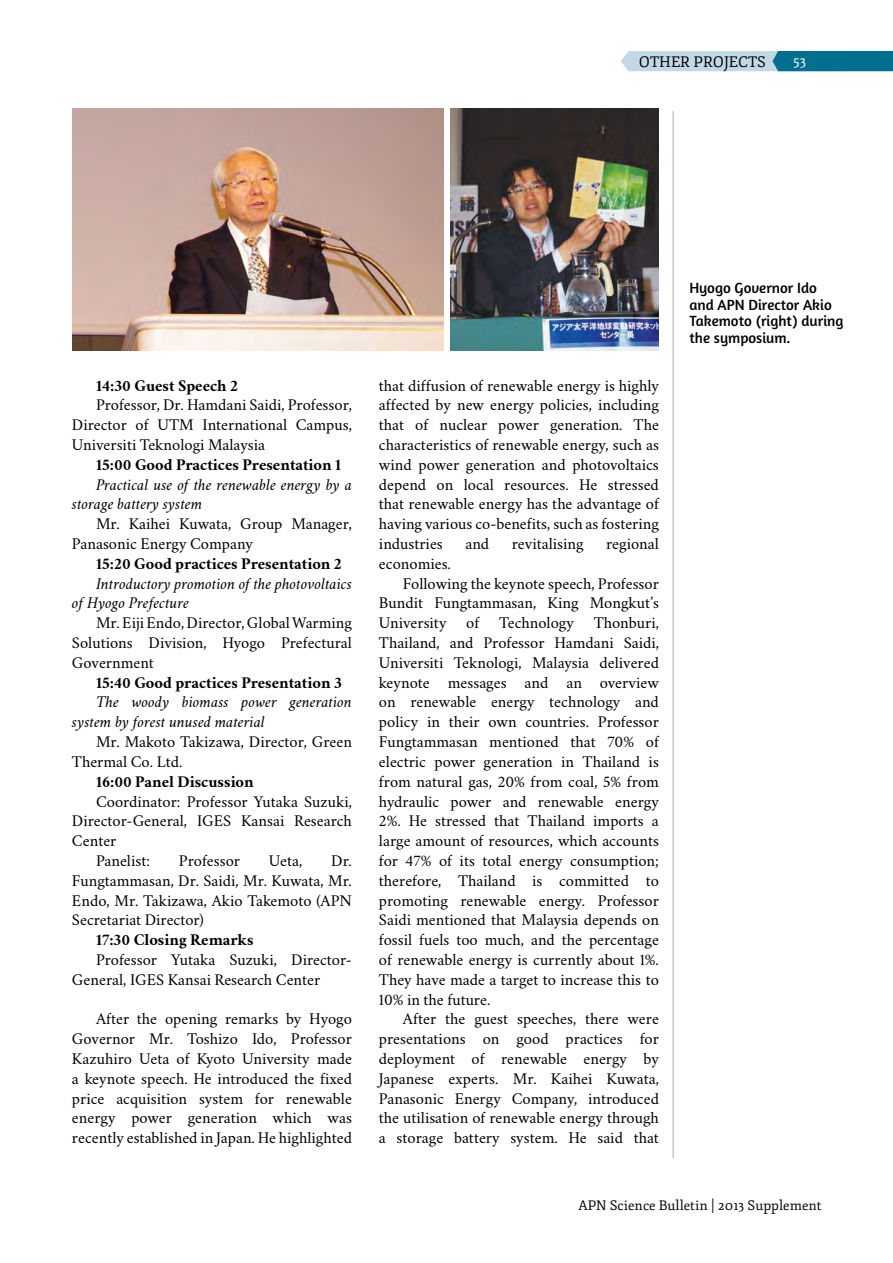
<style>
.page{position:relative;width:893px;height:1263px;background:#fff}
.page>*{position:absolute;margin:0;border:0;box-sizing:border-box;transform-origin:0 0}
.t1{font:16.5px/19.8px "Crimson";color:#000;text-align:justify}
.t2{font:italic 16.5px/19.8px "Crimson";color:#000}
.t3{font:700 16.5px "Crimson";color:#000}
.t4{font:15px/16.5px "Amaranth";color:#000}
.t5{font:15px "Fjord One";color:#000}
.t6{font:15px "Fjord One";color:#fff}
.t7{font:13.5px "Fjord One";color:#000}
</style>
<div class="page">
<svg style="left:621px;top:51px;width:272px;height:20px"></svg>
<hr style="left:673px;top:111px;width:1px;height:1047px;background:#a7a9ac">
<img style="left:72px;top:108px;width:371px;height:243px">
<img style="left:450px;top:108px;width:208px;height:243px">
<p class="t5" style="left:639px;top:53px;width:128px">OTHER Projects</p>
<p class="t6" style="left:793px;top:52px;width:15px">53</p>
<p class="t3" style="left:96px;top:373px;width:144px">14:30 Guest Speech 2</p>
<p class="t1" style="left:72px;top:394px;width:281px;text-indent:24px">Professor, Dr. Hamdani Saidi, Professor, Director of UTM International Campus, Universiti Teknologi Malaysia</p>
<p class="t3" style="left:96px;top:452px;width:247px">15:00 Good Practices Presentation 1</p>
<p class="t2" style="left:72px;top:474px;width:281px;text-indent:24px">Practical use of the renewable energy by a storage battery system</p>
<p class="t1" style="left:72px;top:513px;width:281px;text-indent:24px">Mr. Kaihei Kuwata, Group Manager,<br>Panasonic Energy Company</p>
<p class="t3" style="left:96px;top:551px;width:247px">15:20 Good practices Presentation 2</p>
<p class="t2" style="left:72px;top:573px;width:281px;text-indent:24px">Introductory promotion of the photovoltaics of Hyogo Prefecture</p>
<p class="t1" style="left:72px;top:612px;width:281px;text-indent:24px">Mr. Eiji Endo, Director, Global Warming Solutions Division, Hyogo Prefectural Government</p>
<p class="t3" style="left:96px;top:670px;width:247px">15:40 Good practices Presentation 3</p>
<p class="t2" style="left:72px;top:692px;width:281px;text-indent:24px">The woody biomass power generation system by forest unused material</p>
<p class="t1" style="left:72px;top:731px;width:281px;text-indent:24px">Mr. Makoto Takizawa, Director, Green<br>Thermal Co. Ltd.</p>
<p class="t3" style="left:96px;top:769px;width:159px">16:00 Panel Discussion</p>
<p class="t1" style="left:96px;top:790px;width:257px">Coordinator: Professor Yutaka Suzuki,</p>
<p class="t1" style="left:72px;top:810px;width:281px">Director-General, IGES Kansai Research</p>
<p class="t1" style="left:72px;top:830px;width:46px">Center</p>
<p class="t1" style="left:96px;top:850px;width:56px">Panelist:</p>
<p class="t1" style="left:179px;top:850px;width:63px">Professor</p>
<p class="t1" style="left:269px;top:850px;width:35px">Ueta,</p>
<p class="t1" style="left:72px;top:850px;width:281px;text-indent:259px">Dr.<br>Fungtammasan, Dr. Saidi, Mr. Kuwata, Mr.<br>Endo, Mr. Takizawa, Akio Takemoto (APN Secretariat Director)</p>
<p class="t3" style="left:96px;top:927px;width:159px">17:30 Closing Remarks</p>
<p class="t1" style="left:72px;top:949px;width:281px;text-indent:24px">Professor Yutaka Suzuki, Director-<br>General, IGES Kansai Research Center</p>
<p class="t1" style="left:72px;top:1008px;width:281px;text-indent:24px">After the opening remarks by Hyogo Governor Mr. Toshizo Ido, Professor Kazuhiro Ueta of Kyoto University made a keynote speech. He introduced the fixed price acquisition system for renewable energy power generation which was recently established in Japan. He highlighted</p>
<p class="t1" style="left:379px;top:375px;width:281px">that diffusion of renewable energy is highly affected by new energy policies, including that of nuclear power generation. The characteristics of renewable energy, such as wind power generation and photovoltaics depend on local resources. He stressed that renewable energy has the advantage of having various co-benefits, such as fostering industries</p>
<p class="t1" style="left:465px;top:533px;width:25px">and</p>
<p class="t1" style="left:512px;top:533px;width:73px">revitalising</p>
<p class="t1" style="left:606px;top:533px;width:54px">regional</p>
<p class="t1" style="left:379px;top:553px;width:74px">economies.</p>
<p class="t1" style="left:403px;top:573px;width:257px">Following the keynote speech, Professor</p>
<p class="t1" style="left:379px;top:592px;width:281px">Bundit Fungtammasan, King Mongkut’s</p>
<p class="t1" style="left:379px;top:612px;width:281px">University of Technology Thonburi,</p>
<p class="t1" style="left:379px;top:632px;width:281px">Thailand, and Professor Hamdani Saidi,</p>
<p class="t1" style="left:379px;top:652px;width:281px">Universiti Teknologi, Malaysia delivered</p>
<p class="t1" style="left:379px;top:672px;width:281px">keynote messages and an overview</p>
<p class="t1" style="left:379px;top:691px;width:281px">on renewable energy technology and</p>
<p class="t1" style="left:379px;top:711px;width:281px">policy in their own countries. Professor</p>
<p class="t1" style="left:379px;top:731px;width:281px">Fungtammasan mentioned that 70% of</p>
<p class="t1" style="left:379px;top:751px;width:281px">electric power generation in Thailand is</p>
<p class="t1" style="left:379px;top:771px;width:281px">from natural gas, 20% from coal, 5% from</p>
<p class="t1" style="left:379px;top:790px;width:281px">hydraulic power and renewable energy</p>
<p class="t1" style="left:379px;top:810px;width:281px">2%. He stressed that Thailand imports a</p>
<p class="t1" style="left:379px;top:830px;width:281px">large amount of resources, which accounts</p>
<p class="t1" style="left:379px;top:850px;width:281px">for 47% of its total energy consumption;</p>
<p class="t1" style="left:379px;top:870px;width:281px">therefore, Thailand is committed to</p>
<p class="t1" style="left:379px;top:889px;width:281px">promoting renewable energy. Professor</p>
<p class="t1" style="left:379px;top:909px;width:281px">Saidi mentioned that Malaysia depends on</p>
<p class="t1" style="left:379px;top:929px;width:281px">fossil fuels too much, and the percentage</p>
<p class="t1" style="left:379px;top:949px;width:281px">of renewable energy is currently about 1%.</p>
<p class="t1" style="left:379px;top:969px;width:281px">They have made a target to increase this to</p>
<p class="t1" style="left:379px;top:988px;width:113px">10% in the future.</p>
<p class="t1" style="left:403px;top:1008px;width:257px">After the guest speeches, there were</p>
<p class="t1" style="left:379px;top:1028px;width:281px">presentations on good practices for</p>
<p class="t1" style="left:379px;top:1048px;width:281px">deployment of renewable energy by</p>
<p class="t1" style="left:379px;top:1068px;width:281px">Japanese experts. Mr. Kaihei Kuwata,</p>
<p class="t1" style="left:379px;top:1087px;width:281px">Panasonic Energy Company, introduced</p>
<p class="t1" style="left:379px;top:1107px;width:281px">the utilisation of renewable energy through</p>
<p class="t1" style="left:379px;top:1127px;width:281px">a storage battery system. He said that</p>
<p class="t4" style="left:689px;top:280px;width:155px">Hyogo Governor Ido and APN Director Akio<br>Takemoto (right) during the symposium.</p>
<p class="t7" style="left:578px;top:1198px;width:245px">APN Science Bulletin | 2013 Supplement</p>
</div>
